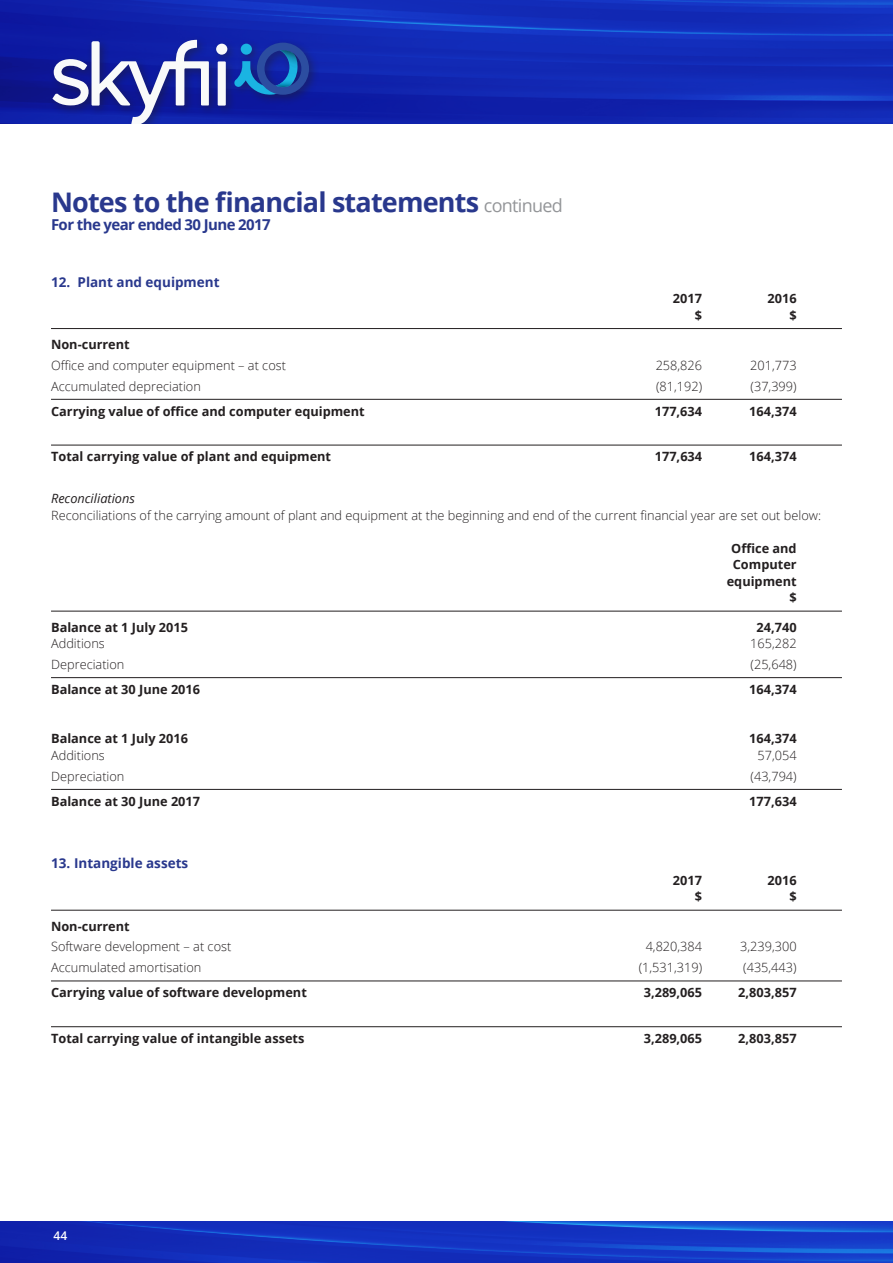
<style>
.page{position:relative;width:893px;height:1263px;background:#fff}
.page>*{position:absolute;margin:0;border:0;box-sizing:border-box;transform-origin:0 0}
.t1{font:700 27px "Open Sans";letter-spacing:-.03em;color:#29388d}
.t2{font:700 15px "Open Sans";letter-spacing:-.04em;color:#29388d}
.t3{font:700 13.5px "Open Sans";color:#29388d}
.t4{font:700 12.75px/16.5px "Open Sans";color:#231f20;text-align:right}
.t5{font:300 12.75px "Open Sans";color:#231f20}
.t6{font:italic 12.75px "Open Sans";color:#231f20}
.t7{font:600 12px "Open Sans";color:#fff}
.s1{font-weight:400;font-size:18px;color:#939598}
</style>
<div class="page">
<img style="left:0;top:0;width:893px;height:123px">
<img style="left:0;top:1221px;width:893px;height:42px">
<div style="left:48px;top:35px;width:272px;height:101px;background:#231f20;opacity:.45"></div>
<div style="left:218px;top:61px;width:8px;height:45px;background:#f9fafa"></div>
<div style="left:216px;top:44px;width:11px;height:11px;background:#f9fafa;border-radius:50%"></div>
<svg style="left:52px;top:40px;width:157px;height:84px"></svg>
<svg style="left:234px;top:43px;width:75px;height:52px"></svg>
<svg style="left:276px;top:73px;width:20px;height:14px"></svg>
<div style="left:0;top:124px;width:893px;height:45px;background:#fff"></div>
<hr style="left:51px;top:328px;width:791px;height:1px;background:#231f20">
<hr style="left:51px;top:399px;width:791px;height:1px;background:#231f20">
<hr style="left:51px;top:445px;width:791px;height:1px;background:#231f20">
<hr style="left:51px;top:611px;width:791px;height:1px;background:#231f20">
<hr style="left:51px;top:677px;width:791px;height:1px;background:#231f20">
<hr style="left:51px;top:789px;width:791px;height:1px;background:#231f20">
<hr style="left:51px;top:910px;width:791px;height:1px;background:#231f20">
<hr style="left:51px;top:981px;width:791px;height:1px;background:#231f20">
<hr style="left:51px;top:1026px;width:791px;height:1px;background:#231f20">
<h1 class="t1" style="left:51px;top:183px;width:513px">Notes to the financial statements <span class="s1">continued</span></h1>
<p class="t2" style="left:51px;top:214px;width:221px">For the year ended 30 June 2017</p>
<p class="t3" style="left:51px;top:272px;width:170px">12. Plant and equipment</p>
<p class="t4" style="left:673px;top:290px;width:31px">2017</p>
<p class="t4" style="left:767px;top:290px;width:31px">2016</p>
<p class="t4" style="left:695px;top:307px;width:9px">$</p>
<p class="t4" style="left:789px;top:307px;width:9px">$</p>
<p class="t4" style="left:51px;top:336px;width:80px">Non-current</p>
<p class="t5" style="left:51px;top:356px;width:236px">Office and computer equipment – at cost</p>
<p class="t5" style="left:656px;top:356px;width:48px">258,826</p>
<p class="t5" style="left:750px;top:356px;width:48px">201,773</p>
<p class="t5" style="left:51px;top:377px;width:151px">Accumulated depreciation</p>
<p class="t5" style="left:656px;top:377px;width:48px">(81,192)</p>
<p class="t5" style="left:751px;top:377px;width:48px">(37,399)</p>
<p class="t4" style="left:51px;top:402px;width:315px">Carrying value of office and computer equipment</p>
<p class="t4" style="left:655px;top:402px;width:49px">177,634</p>
<p class="t4" style="left:749px;top:402px;width:49px">164,374</p>
<p class="t4" style="left:51px;top:448px;width:282px">Total carrying value of plant and equipment</p>
<p class="t4" style="left:655px;top:448px;width:49px">177,634</p>
<p class="t4" style="left:749px;top:448px;width:49px">164,374</p>
<p class="t6" style="left:51px;top:490px;width:85px">Reconciliations</p>
<p class="t5" style="left:51px;top:506px;width:771px">Reconciliations of the carrying amount of plant and equipment at the beginning and end of the current financial year are set out below:</p>
<p class="t4" style="left:727px;top:540px;width:71px">Office and<br>Computer equipment $</p>
<p class="t4" style="left:51px;top:618px;width:138px">Balance at 1 July 2015</p>
<p class="t4" style="left:757px;top:618px;width:42px">24,740</p>
<p class="t5" style="left:51px;top:635px;width:55px">Additions</p>
<p class="t5" style="left:750px;top:635px;width:48px">165,282</p>
<p class="t5" style="left:51px;top:655px;width:75px">Depreciation</p>
<p class="t5" style="left:751px;top:655px;width:48px">(25,648)</p>
<p class="t4" style="left:51px;top:681px;width:151px">Balance at 30 June 2016</p>
<p class="t4" style="left:749px;top:681px;width:49px">164,374</p>
<p class="t4" style="left:51px;top:730px;width:138px">Balance at 1 July 2016</p>
<p class="t4" style="left:749px;top:730px;width:49px">164,374</p>
<p class="t5" style="left:51px;top:746px;width:55px">Additions</p>
<p class="t5" style="left:757px;top:746px;width:41px">57,054</p>
<p class="t5" style="left:51px;top:767px;width:75px">Depreciation</p>
<p class="t5" style="left:751px;top:767px;width:48px">(43,794)</p>
<p class="t4" style="left:51px;top:792px;width:151px">Balance at 30 June 2017</p>
<p class="t4" style="left:749px;top:792px;width:49px">177,634</p>
<p class="t3" style="left:51px;top:854px;width:139px">13. Intangible assets</p>
<p class="t4" style="left:673px;top:872px;width:31px">2017</p>
<p class="t4" style="left:767px;top:872px;width:31px">2016</p>
<p class="t4" style="left:695px;top:888px;width:9px">$</p>
<p class="t4" style="left:789px;top:888px;width:9px">$</p>
<p class="t4" style="left:51px;top:917px;width:80px">Non-current</p>
<p class="t5" style="left:51px;top:938px;width:182px">Software development – at cost</p>
<p class="t5" style="left:646px;top:938px;width:58px">4,820,384</p>
<p class="t5" style="left:740px;top:938px;width:58px">3,239,300</p>
<p class="t5" style="left:51px;top:959px;width:152px">Accumulated amortisation</p>
<p class="t5" style="left:639px;top:959px;width:65px">(1,531,319)</p>
<p class="t5" style="left:743px;top:959px;width:55px">(435,443)</p>
<p class="t4" style="left:51px;top:984px;width:257px">Carrying value of software development</p>
<p class="t4" style="left:644px;top:984px;width:60px">3,289,065</p>
<p class="t4" style="left:738px;top:984px;width:60px">2,803,857</p>
<p class="t4" style="left:51px;top:1030px;width:255px">Total carrying value of intangible assets</p>
<p class="t4" style="left:644px;top:1030px;width:60px">3,289,065</p>
<p class="t4" style="left:738px;top:1030px;width:60px">2,803,857</p>
<p class="t7" style="left:53px;top:1228px;width:15px">44</p>
</div>
